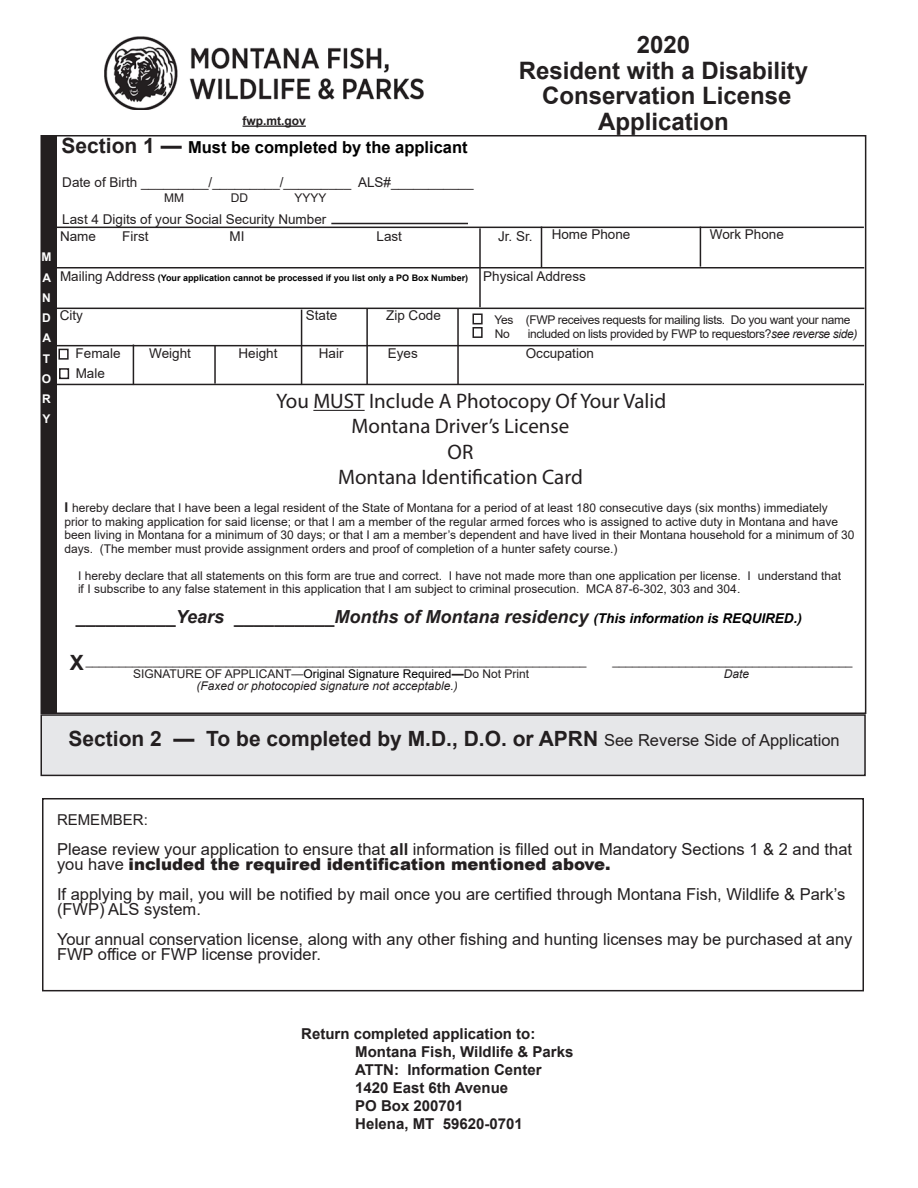
<style>
.page{position:relative;width:918px;height:1188px;background:#fff}
.page>*{position:absolute;margin:0;border:0;box-sizing:border-box;transform-origin:0 0}
.Body_text{font:700 24px "Arial";color:#231f20}
.t1{font:21px "Myriad Pro";color:#231f20}
.t2{font:700 21px "Arial";color:#231f20}
.t3{font:italic 700 18px "Arial";color:#231f20}
.t4{font:16.5px/15px "Arial";color:#231f20}
.t5{font:700 16.5px "Arial";color:#000}
.t6{font:700 15px "Arial";color:#231f20}
.t7{font:15px "Arial";color:#231f20}
.t8{font:13.5px "Arial";color:#231f20}
.t9{font:12px/13.5px "Arial";color:#231f20}
.t10{font:12px/13.5px "Arial";letter-spacing:-.03em;color:#231f20}
.t11{font:italic 12px "Arial";color:#231f20}
.t12{font:700 12px "Arial";color:#231f20}
.t13{font:700 12px "Arial";color:#fff}
.t14{font:700 9px "Arial";color:#000}
.s1{font-size:21px;color:#231f20}
.s2{font-weight:400;font-size:13.5px;color:#231f20}
.s3{font-style:italic}
.s4{font-weight:700;font-size:13.5px}
.s5{font-size:13.5px;color:#000}
.s6{color:#000}
.s7{font-weight:700}
.s8{font-weight:400;font-size:16.5px}
.s9{font-weight:900}
</style>
<div class="page">
<div style="left:41px;top:715px;width:824px;height:60px;background:#e6e7e9"></div>
<div style="left:40px;top:714px;width:826px;height:62px;border:2px solid #231f20"></div>
<div style="left:41px;top:136px;width:15px;height:577px;background:#231f20"></div>
<div style="left:40px;top:135px;width:17px;height:579px;border:2px solid #231f20"></div>
<hr style="left:54px;top:267px;width:810px;height:1px;background:#231f20">
<hr style="left:541px;top:227px;width:1px;height:41px;background:#231f20">
<hr style="left:479px;top:228px;width:2px;height:79px;background:#231f20">
<hr style="left:457px;top:309px;width:2px;height:75px;background:#231f20">
<hr style="left:54px;top:308px;width:810px;height:1px;background:#231f20">
<hr style="left:54px;top:345px;width:810px;height:1px;background:#231f20">
<hr style="left:700px;top:227px;width:1px;height:40px;background:#231f20">
<hr style="left:133px;top:345px;width:1px;height:40px;background:#231f20">
<hr style="left:301px;top:310px;width:1px;height:75px;background:#231f20">
<hr style="left:214px;top:346px;width:2px;height:38px;background:#231f20">
<hr style="left:56px;top:227px;width:808px;height:1px;background:#231f20">
<hr style="left:55px;top:384px;width:809px;height:1px;background:#231f20">
<hr style="left:331px;top:223px;width:137px;height:1px;background:#231f20">
<hr style="left:366px;top:308px;width:2px;height:76px;background:#231f20">
<hr style="left:243px;top:126px;width:63px;height:1px;background:#231f20">
<div style="left:59px;top:368px;width:10px;height:11px;border:2px solid #231f20"></div>
<div style="left:58px;top:349px;width:11px;height:11px;border:2px solid #231f20"></div>
<div style="left:472px;top:314px;width:11px;height:10px;border:2px solid #231f20"></div>
<div style="left:472px;top:327px;width:11px;height:11px;border:2px solid #231f20"></div>
<svg style="left:42px;top:798px;width:822px;height:194px"></svg>
<hr style="left:313px;top:410px;width:52px;height:1px;background:#231f20">
<img style="left:105px;top:36px;width:319px;height:74px">
<p class="t12" style="left:243px;top:112px;width:65px">fwp.mt.gov</p>
<p class="t5" style="left:62px;top:136px;width:408px"><span class="s1">Section 1 —</span> Must be completed by the applicant</p>
<p class="t8" style="left:62px;top:173px;width:413px">Date of Birth _________/_________/_________ ALS#___________</p>
<p class="t9" style="left:164px;top:191px;width:21px">MM</p>
<p class="t9" style="left:231px;top:191px;width:19px">DD</p>
<p class="t9" style="left:295px;top:191px;width:34px">YYYY</p>
<p class="t8" style="left:62px;top:210px;width:266px">Last 4 Digits of your Social Security Number</p>
<p class="Body_text" style="left:637px;top:28px;width:55px">2020</p>
<p class="Body_text" style="left:519px;top:54px;width:291px">Resident with a Disability</p>
<p class="Body_text" style="left:542px;top:79px;width:251px">Conservation License</p>
<p class="Body_text" style="left:598px;top:105px;width:132px">Application</p>
<p class="t13" style="left:42px;top:249px;width:11px">M</p>
<p class="t13" style="left:42px;top:269px;width:10px">A</p>
<p class="t13" style="left:42px;top:289px;width:10px">N</p>
<p class="t13" style="left:42px;top:309px;width:10px">D</p>
<p class="t13" style="left:42px;top:330px;width:10px">A</p>
<p class="t13" style="left:43px;top:350px;width:9px">T</p>
<p class="t13" style="left:42px;top:370px;width:11px">O</p>
<p class="t13" style="left:42px;top:390px;width:10px">R</p>
<p class="t13" style="left:43px;top:411px;width:10px">Y</p>
<p class="t8" style="left:60px;top:227px;width:38px">Name</p>
<p class="t8" style="left:122px;top:227px;width:28px">First</p>
<p class="t8" style="left:230px;top:227px;width:16px">MI</p>
<p class="t8" style="left:376px;top:227px;width:27px">Last</p>
<p class="t8" style="left:498px;top:227px;width:36px">Jr. Sr.</p>
<p class="t8" style="left:552px;top:225px;width:80px">Home Phone</p>
<p class="t8" style="left:710px;top:225px;width:76px">Work Phone</p>
<p class="t14" style="left:60px;top:271px;width:527px"><span class="s2">Mailing Address</span> (Your application cannot be processed if you list only a PO Box Number) <span class="s2">Physical Address</span></p>
<p class="t8" style="left:60px;top:306px;width:25px">City</p>
<p class="t8" style="left:306px;top:306px;width:33px">State</p>
<p class="t8" style="left:386px;top:306px;width:56px">Zip Code</p>
<p class="t10" style="left:495px;top:313px;width:357px">Yes (FWP receives requests for mailing lists. Do you want your name<br>No</p>
<p class="t10" style="left:528px;top:327px;width:331px">included on lists provided by FWP to requestors?<span class="s3">see reverse side)</span></p>
<p class="t8" style="left:76px;top:344px;width:47px">Female</p>
<p class="t8" style="left:76px;top:364px;width:31px">Male</p>
<p class="t8" style="left:149px;top:344px;width:43px">Weight</p>
<p class="t8" style="left:238px;top:344px;width:41px">Height</p>
<p class="t8" style="left:319px;top:344px;width:26px">Hair</p>
<p class="t8" style="left:388px;top:344px;width:32px">Eyes</p>
<p class="t8" style="left:526px;top:344px;width:70px">Occupation</p>
<p class="t1" style="left:276px;top:388px;width:392px">You MUST Include A Photocopy Of Your Valid</p>
<p class="t1" style="left:352px;top:413px;width:219px">Montana Driver’s License</p>
<p class="t1" style="left:448px;top:439px;width:27px">OR</p>
<p class="t1" style="left:338px;top:464px;width:246px">Montana Identification Card</p>
<p class="t9" style="left:64px;top:501px;width:791px"><span class="s4">I</span> hereby declare that I have been a legal resident of the State of Montana for a period of at least 180 consecutive days (six months) immediately prior to making application for said license; or that I am a member of the regular armed forces who is assigned to active duty in Montana and have been living in Montana for a minimum of 30 days; or that I am a member’s dependent and have lived in their Montana household for a minimum of 30 days. (The member must provide assignment orders and proof of completion of a hunter safety course.)</p>
<p class="t9" style="left:78px;top:569px;width:765px">I hereby declare that all statements on this form are true and correct. I have not made more than one application per license. I understand that if I subscribe to any false statement in this application that I am subject to criminal prosecution. MCA 87-6-302, 303 and 304.</p>
<p class="t3" style="left:76px;top:604px;width:728px">__________Years __________Months of Montana residency <span class="s5">(This information is REQUIRED.)</span></p>
<p class="t2" style="left:70px;top:648px;width:16px">X</p>
<p class="t9" style="left:86px;top:654px;width:502px">___________________________________________________________________________</p>
<p class="t9" style="left:612px;top:654px;width:242px">____________________________________</p>
<p class="t9" style="left:133px;top:667px;width:397px">SIGNATURE OF APPLICANT—<span class="s6">Original Signature Required</span><span class="s7">—</span>Do Not Print</p>
<p class="t11" style="left:724px;top:666px;width:27px">Date</p>
<p class="t11" style="left:197px;top:679px;width:263px">(Faxed or photocopied signature not acceptable.)</p>
<p class="t2" style="left:69px;top:724px;width:773px">Section 2 — To be completed by M.D., D.O. or APRN <span class="s8">See Reverse Side of Application</span></p>
<p class="t7" style="left:57px;top:810px;width:92px">REMEMBER:</p>
<p class="t4" style="left:57px;top:842px;width:797px">Please review your application to ensure that <span class="s7">all</span> information is filled out in Mandatory Sections 1 &amp; 2 and that you have <span class="s9">included the required identification mentioned above.</span></p>
<p class="t4" style="left:57px;top:887px;width:790px">If applying by mail, you will be notified by mail once you are certified through Montana Fish, Wildlife &amp; Park’s (FWP) ALS system.</p>
<p class="t4" style="left:57px;top:932px;width:797px">Your annual conservation license, along with any other fishing and hunting licenses may be purchased at any<br>FWP office or FWP license provider.</p>
<p class="t6" style="left:301px;top:1023px;width:236px">Return completed application to:</p>
<p class="t6" style="left:355px;top:1041px;width:220px">Montana Fish, Wildlife &amp; Parks</p>
<p class="t6" style="left:355px;top:1059px;width:188px">ATTN: Information Center</p>
<p class="t6" style="left:355px;top:1077px;width:155px">1420 East 6th Avenue</p>
<p class="t6" style="left:355px;top:1095px;width:110px">PO Box 200701</p>
<p class="t6" style="left:355px;top:1113px;width:169px">Helena, MT 59620-0701</p>
</div>
